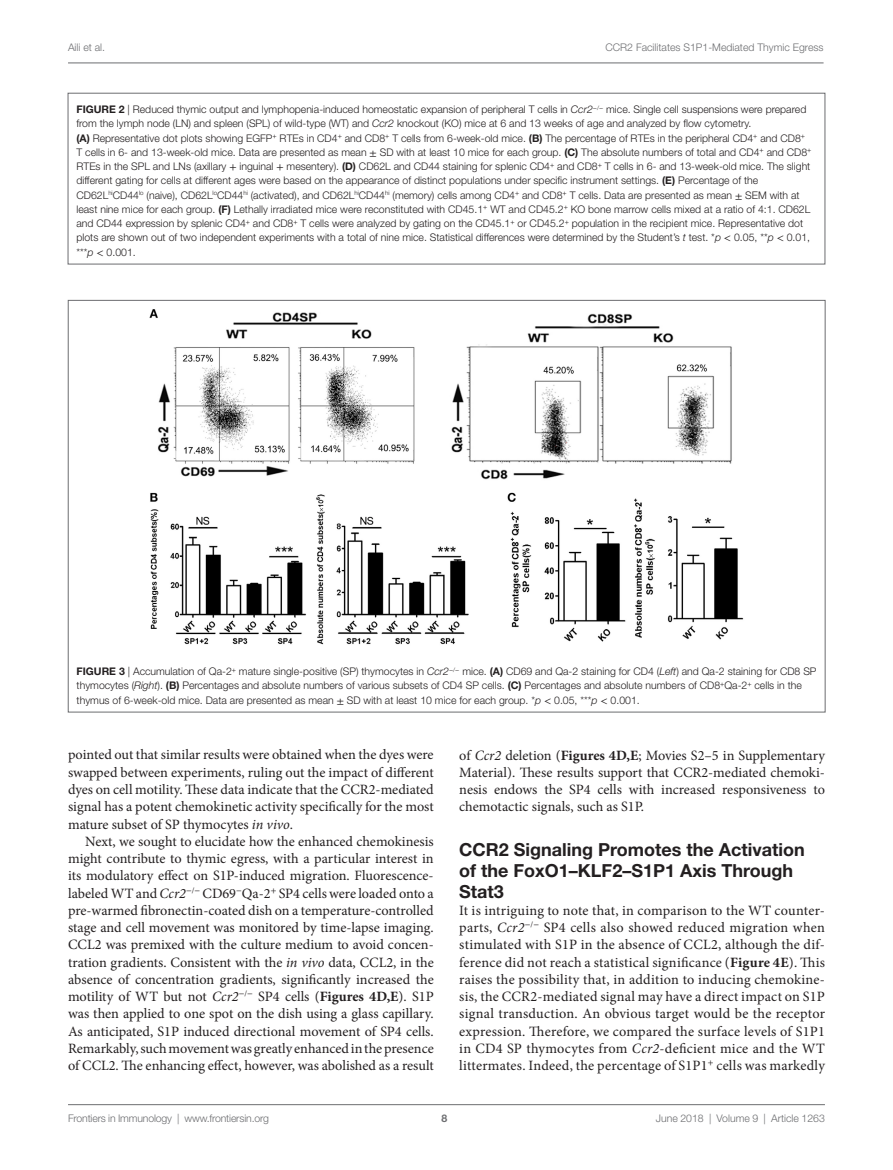
<style>
.page{position:relative;width:893px;height:1170px;background:#fff}
.page>*{position:absolute;margin:0;border:0;box-sizing:border-box;transform-origin:0 0}
.t1{font:700 18px/21px "Helvetica Neue LT Std";color:#231f20}
.t2{font:14.25px/17.2px "Minion Pro";color:#231f20;text-align:justify}
.t3{font:300 10.5px/14.2px "Helvetica Neue LT Std";color:#231f20}
.t4{font:300 10.5px "Helvetica Neue LT Std";color:#6c6d70}
.t5{font:700 10.5px "Helvetica Neue LT Std";color:#6c6d70}
.s1{font-weight:700}
.s2{font-style:italic}
.s3{font-family:"STIX General";font-weight:400}
</style>
<div class="page">
<img style="left:149px;top:309px;width:595px;height:336px">
<div style="left:68px;top:93px;width:757px;height:171px;border:1px solid #6c6d70"></div>
<hr style="left:68px;top:63px;width:756px;height:1px;background:#6c6d70">
<hr style="left:68px;top:1104px;width:757px;height:1px;background:#6c6d70">
<p class="t4" style="left:68px;top:41px;width:39px">Aili et al.</p>
<p class="t4" style="left:605px;top:41px;width:220px">CCR2 Facilitates S1P1-Mediated Thymic Egress</p>
<p class="t3" style="left:76px;top:102px;width:736px"><span class="s1">Figure 2</span> | Reduced thymic output and lymphopenia-induced homeostatic expansion of peripheral T cells in <span class="s2">Ccr2</span><sup>−</sup><sup>/</sup><sup>−</sup> mice. Single cell suspensions were prepared from the lymph node (LN) and spleen (SPL) of wild-type (WT) and <span class="s2">Ccr2</span> knockout (KO) mice at 6 and 13 weeks of age and analyzed by flow cytometry.<br><span class="s1">(A)</span> Representative dot plots showing EGFP<sup>+</sup> RTEs in CD4<sup>+</sup> and CD8<sup>+</sup> T cells from 6-week-old mice. <span class="s1">(B)</span> The percentage of RTEs in the peripheral CD4<sup>+</sup> and CD8<sup>+ </sup>T cells in 6- and 13-week-old mice. Data are presented as mean <span class="s3">±</span> SD with at least 10 mice for each group. <span class="s1">(C)</span> The absolute numbers of total and CD4<sup>+</sup> and CD8<sup>+ </sup>RTEs in the SPL and LNs (axillary <span class="s3">+</span> inguinal <span class="s3">+</span> mesentery). <span class="s1">(D)</span> CD62L and CD44 staining for splenic CD4<sup>+</sup> and CD8<sup>+</sup> T cells in 6- and 13-week-old mice. The slight different gating for cells at different ages were based on the appearance of distinct populations under specific instrument settings. <span class="s1">(E)</span> Percentage of the CD62L<sup>hi</sup>CD44<sup>lo</sup> (naive), CD62L<sup>lo</sup>CD44<sup>hi</sup> (activated), and CD62L<sup>hi</sup>CD44<sup>hi</sup> (memory) cells among CD4<sup>+</sup> and CD8<sup>+</sup> T cells. Data are presented as mean <span class="s3">±</span> SEM with at least nine mice for each group. <span class="s1">(F)</span> Lethally irradiated mice were reconstituted with CD45.1<sup>+</sup> WT and CD45.2<sup>+</sup> KO bone marrow cells mixed at a ratio of 4:1. CD62L and CD44 expression by splenic CD4<sup>+</sup> and CD8<sup>+</sup> T cells were analyzed by gating on the CD45.1<sup>+</sup> or CD45.2<sup>+</sup> population in the recipient mice. Representative dot plots are shown out of two independent experiments with a total of nine mice. Statistical differences were determined by the Student’s <span class="s2">t</span> test. *<span class="s2">p</span> <span class="s3">&lt;</span> 0.05, **<span class="s2">p</span> <span class="s3">&lt;</span> 0.01, ***<span class="s2">p</span> <span class="s3">&lt;</span> 0.001.</p>
<p class="t3" style="left:77px;top:664px;width:741px"><span class="s1">Figure 3</span> | Accumulation of Qa-2<sup>+</sup> mature single-positive (SP) thymocytes in <span class="s2">Ccr2</span><sup>−</sup><sup>/</sup><sup>−</sup> mice. <span class="s1">(A)</span> CD69 and Qa-2 staining for CD4 (<span class="s2">Left</span>) and Qa-2 staining for CD8 SP thymocytes (<span class="s2">Right</span>). <span class="s1">(B)</span> Percentages and absolute numbers of various subsets of CD4 SP cells. <span class="s1">(C)</span> Percentages and absolute numbers of CD8<sup>+</sup>Qa-2<sup>+</sup> cells in the thymus of 6-week-old mice. Data are presented as mean <span class="s3">±</span> SD with at least 10 mice for each group. *<span class="s2">p</span> <span class="s3">&lt;</span> 0.05, ***<span class="s2">p</span> <span class="s3">&lt;</span> 0.001.</p>
<p class="t2" style="left:68px;top:746px;width:367px">pointed out that similar results were obtained when the dyes were swapped between experiments, ruling out the impact of different dyes on cell motility. These data indicate that the CCR2-mediated signal has a potent chemokinetic activity specifically for the most mature subset of SP thymocytes <span class="s2">in vivo</span>.</p>
<p class="t2" style="left:68px;top:832px;width:367px;text-indent:17px">Next, we sought to elucidate how the enhanced chemokinesis might contribute to thymic egress, with a particular interest in its modulatory effect on S1P-induced migration. Fluorescence&shy;labeled WT and <span class="s2">Ccr2</span><sup>−</sup><sup>/</sup><sup>−</sup> CD69<sup>−</sup>Qa-2<sup>+</sup> SP4 cells were loaded onto a pre-warmed fibronectin-coated dish on a temperature-controlled stage and cell movement was monitored by time-lapse imaging.<br>CCL2 was premixed with the culture medium to avoid concen&shy;tration gradients. Consistent with the <span class="s2">in vivo</span> data, CCL2, in the absence of concentration gradients, significantly increased the motility of WT but not <span class="s2">Ccr2</span><sup>−</sup><sup>/</sup><sup>−</sup> SP4 cells (<span class="s1">Figures 4D,E</span>). S1P was then applied to one spot on the dish using a glass capillary.<br>As anticipated, S1P induced directional movement of SP4 cells.<br>Remarkably, such movement was greatly enhanced in the presence of CCL2. The enhancing effect, however, was abolished as a result</p>
<p class="t2" style="left:459px;top:746px;width:367px">of <span class="s2">Ccr2</span> deletion (<span class="s1">Figures 4D,E</span>; Movies S2–5 in Supplementary Material). These results support that CCR2-mediated chemoki&shy;nesis endows the SP4 cells with increased responsiveness to chemotactic signals, such as S1P.</p>
<p class="t1" style="left:459px;top:838px;width:14px">CCR</p>
<p class="t1" style="left:459px;top:838px;width:347px;text-indent:40px">2 Signaling Promotes the Activation of the FoxO1–KLF2–S1P1 Axis Through<br>Stat3</p>
<p class="t2" style="left:459px;top:901px;width:367px">It is intriguing to note that, in comparison to the WT counter&shy;parts, <span class="s2">Ccr2</span><sup>−</sup><sup>/</sup><sup>−</sup> SP4 cells also showed reduced migration when stimulated with S1P in the absence of CCL2, although the dif&shy;ference did not reach a statistical significance (<span class="s1">Figure 4E</span>). This raises the possibility that, in addition to inducing chemokine&shy;sis, the CCR2-mediated signal may have a direct impact on S1P signal transduction. An obvious target would be the receptor expression. Therefore, we compared the surface levels of S1P1 in CD4 SP thymocytes from <span class="s2">Ccr2</span>-deficient mice and the WT littermates. Indeed, the percentage of S1P1<sup>+</sup> cells was markedly</p>
<p class="t4" style="left:68px;top:1111px;width:203px">Frontiers in Immunology | www.frontiersin.org</p>
<p class="t4" style="left:656px;top:1111px;width:171px">June 2018 | Volume 9 | Article 1263</p>
<p class="t5" style="left:441px;top:1111px;width:7px">8</p>
</div>
